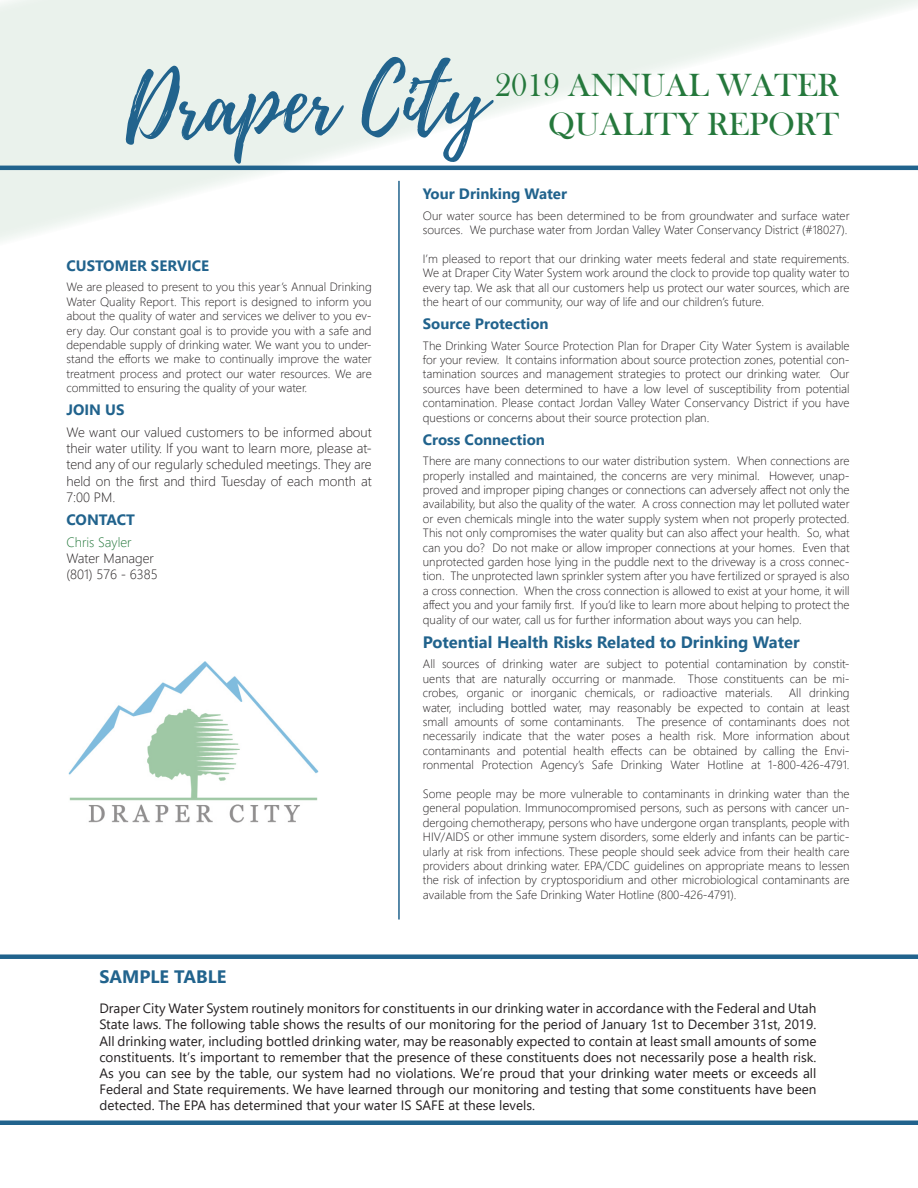
<style>
.page{position:relative;width:918px;height:1188px;background:#fff}
.page>*{position:absolute;margin:0;border:0;box-sizing:border-box;transform-origin:0 0}
.t1{font:84px "Playlist Script";color:#21638d}
.t2{font:33px/39.6px "Bask Old Face";color:#25783c;text-align:right}
.t3{font:700 18px "Segoe UI";color:#21638d}
.t4{font:700 16.5px "Segoe UI";color:#21638d}
.t5{font:700 15px "Segoe UI";color:#21638d}
.t6{font:13.5px/16.2px "Segoe UI";color:#231f20;text-align:justify}
.t7{font:300 13.5px/16.2px "Segoe UI";color:#231f20;text-align:justify}
.t8{font:300 12px/14.4px "Segoe UI";color:#231f20;text-align:justify}
.s1{color:#25783c}
</style>
<div class="page">
<img style="left:69px;top:662px;width:249px;height:161px">
<svg style="left:0;top:0;width:918px;height:241px;fill:#ebf2ed"></svg>
<hr style="left:398px;top:181px;width:2px;height:739px;background:#21638d">
<hr style="left:0;top:166px;width:918px;height:4px;background:#21638d">
<div style="left:0;top:954px;width:918px;height:5px;background:#21638d"></div>
<div style="left:0;top:1120px;width:918px;height:5px;background:#21638d"></div>
<p class="t1" style="left:123px;top:48px;width:364px;rotate:-2deg">Draper City</p>
<p class="t2" style="left:495px;top:66px;width:346px">2019 ANNUAL WATER<br>QUALITY REPORT</p>
<p class="t5" style="left:66px;top:251px;width:144px">CUSTOMER SERVICE</p>
<p class="t8" style="left:66px;top:279px;width:307px">We are pleased to present to you this year’s Annual Drinking Water Quality Report. This report is designed to inform you about the quality of water and services we deliver to you ev&shy;ery day. Our constant goal is to provide you with a safe and dependable supply of drinking water. We want you to under&shy;stand the efforts we make to continually improve the water treatment process and protect our water resources. We are committed to ensuring the quality of your water.</p>
<p class="t5" style="left:66px;top:396px;width:60px">JOIN US</p>
<p class="t7" style="left:66px;top:423px;width:307px">We want our valued customers to be informed about their water utility. If you want to learn more, please at&shy;tend any of our regularly scheduled meetings. They are held on the first and third Tuesday of each month at 7:00 PM.</p>
<p class="t5" style="left:66px;top:505px;width:70px">CONTACT</p>
<p class="t7" style="left:66px;top:532px;width:93px;text-align:left"><span class="s1">Chris Sayler<br></span>Water Manager (801) 576 - 6385</p>
<p class="t5" style="left:423px;top:179px;width:146px">Your Drinking Water</p>
<p class="t8" style="left:423px;top:207px;width:428px">Our water source has been determined to be from groundwater and surface water sources. We purchase water from Jordan Valley Water Conservancy District (#18027).</p>
<p class="t8" style="left:423px;top:250px;width:428px">I’m pleased to report that our drinking water meets federal and state requirements.<br>We at Draper City Water System work around the clock to provide top quality water to every tap. We ask that all our customers help us protect our water sources, which are the heart of our community, our way of life and our children’s future.</p>
<p class="t5" style="left:423px;top:309px;width:127px">Source Protection</p>
<p class="t8" style="left:423px;top:337px;width:428px">The Drinking Water Source Protection Plan for Draper City Water System is available for your review. It contains information about source protection zones, potential con&shy;tamination sources and management strategies to protect our drinking water. Our sources have been determined to have a low level of susceptibility from potential contamination. Please contact Jordan Valley Water Conservancy District if you have questions or concerns about their source protection plan.</p>
<p class="t5" style="left:423px;top:425px;width:124px">Cross Connection</p>
<p class="t8" style="left:423px;top:453px;width:428px">There are many connections to our water distribution system. When connections are properly installed and maintained, the concerns are very minimal. However, unap&shy;proved and improper piping changes or connections can adversely affect not only the availability, but also the quality of the water. A cross connection may let polluted water or even chemicals mingle into the water supply system when not properly protected.<br>This not only compromises the water quality but can also affect your health. So, what can you do? Do not make or allow improper connections at your homes. Even that unprotected garden hose lying in the puddle next to the driveway is a cross connec&shy;tion. The unprotected lawn sprinkler system after you have fertilized or sprayed is also a cross connection. When the cross connection is allowed to exist at your home, it will affect you and your family first. If you’d like to learn more about helping to protect the quality of our water, call us for further information about ways you can help.</p>
<p class="t4" style="left:423px;top:626px;width:378px">Potential Health Risks Related to Drinking Water</p>
<p class="t8" style="left:423px;top:656px;width:428px">All sources of drinking water are subject to potential contamination by constit&shy;uents that are naturally occurring or manmade. Those constituents can be mi&shy;crobes, organic or inorganic chemicals, or radioactive materials.</p>
<p class="t8" style="left:423px;top:685px;width:428px;text-indent:366px">All drinking water, including bottled water, may reasonably be expected to contain at least small amounts of some contaminants. The presence of contaminants does not necessarily indicate that the water poses a health risk. More information about contaminants and potential health effects can be obtained by calling the Envi&shy;ronmental Protection Agency’s Safe Drinking Water Hotline at 1-800-426-4791.</p>
<p class="t8" style="left:423px;top:785px;width:428px">Some people may be more vulnerable to contaminants in drinking water than the general population. Immunocompromised persons, such as persons with cancer un&shy;dergoing chemotherapy, persons who have undergone organ transplants, people with HIV/AIDS or other immune system disorders, some elderly and infants can be partic&shy;ularly at risk from infections. These people should seek advice from their health care providers about drinking water. EPA/CDC guidelines on appropriate means to lessen the risk of infection by cryptosporidium and other microbiological contaminants are available from the Safe Drinking Water Hotline (800-426-4791).</p>
<p class="t3" style="left:99px;top:960px;width:129px">SAMPLE TABLE</p>
<p class="t6" style="left:99px;top:999px;width:719px">Draper City Water System routinely monitors for constituents in our drinking water in accordance with the Federal and Utah State laws. The following table shows the results of our monitoring for the period of January 1st to December 31st, 2019.<br>All drinking water, including bottled drinking water, may be reasonably expected to contain at least small amounts of some constituents. It’s important to remember that the presence of these constituents does not necessarily pose a health risk.<br>As you can see by the table, our system had no violations. We’re proud that your drinking water meets or exceeds all Federal and State requirements. We have learned through our monitoring and testing that some constituents have been detected. The EPA has determined that your water IS SAFE at these levels.</p>
</div>
